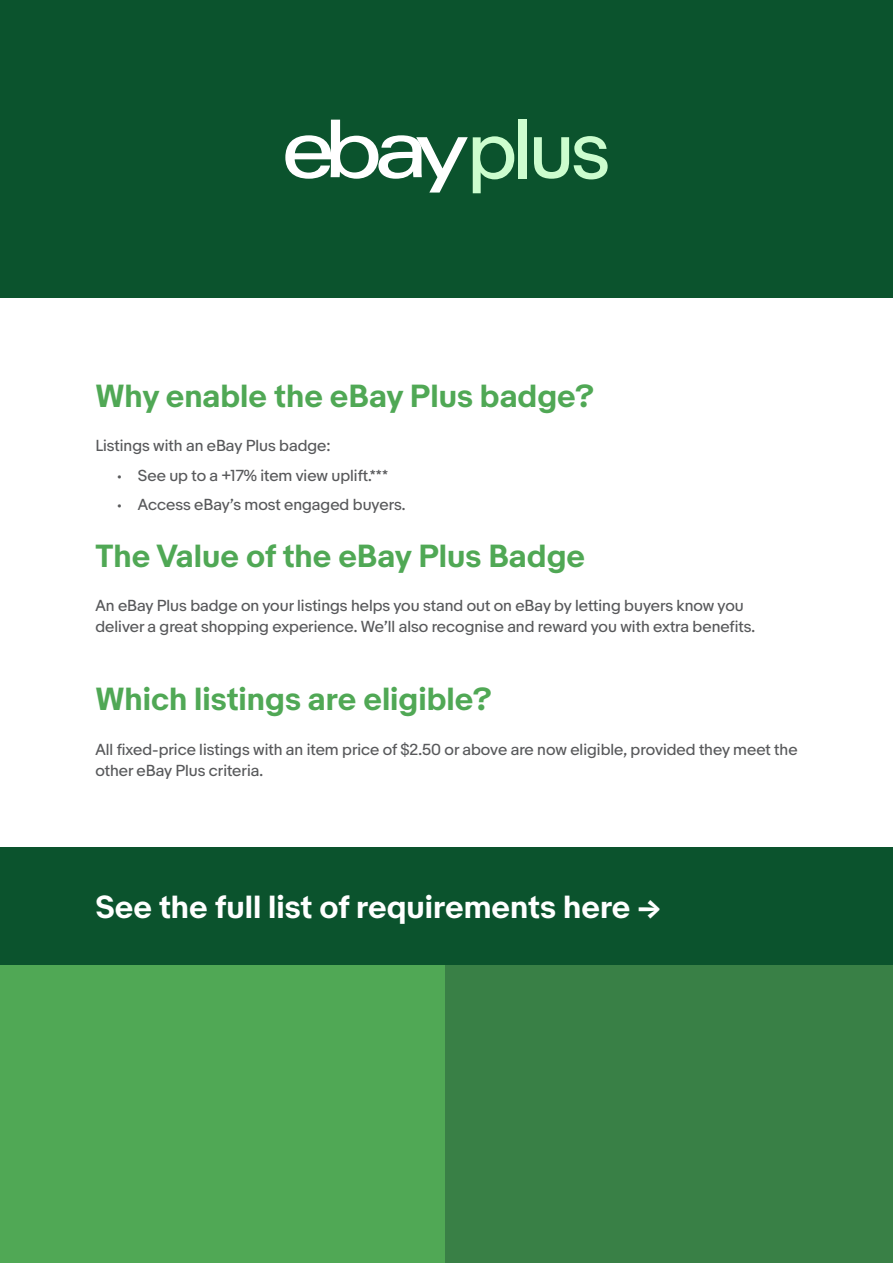
<style>
.page{position:relative;width:893px;height:1263px;background:#fff}
.page>*{position:absolute;margin:0;border:0;box-sizing:border-box;transform-origin:0 0}
.t1{font:700 30px "Market Sans";color:#50a855}
.t2{font:700 30px "Market Sans";color:#fff}
.t3{font:15px/21px "Market Sans";color:#58595b}
.s1{font-family:"Degular"}
</style>
<div class="page">
<div style="left:0;top:847px;width:893px;height:118px;background:#0b532d"></div>
<div style="left:0;top:0;width:893px;height:298px;background:#0b532d"></div>
<div style="left:518px;top:120px;width:8px;height:59px;background:#ccfdce"></div>
<svg style="left:534px;top:136px;width:74px;height:43px"></svg>
<svg style="left:285px;top:120px;width:229px;height:73px"></svg>
<div style="left:0;top:965px;width:446px;height:298px;background:#50a855"></div>
<div style="left:446px;top:965px;width:447px;height:298px;background:#398046"></div>
<h1 class="t1" style="left:95px;top:378px;width:500px">Why enable the eBay Plus badge?</h1>
<p class="t3" style="left:95px;top:436px;width:237px">Listings with an eBay Plus badge:</p>
<p class="t3" style="left:117px;top:465px;width:273px">• See up to a +17% item view uplift.***</p>
<p class="t3" style="left:117px;top:495px;width:290px">• Access eBay’s most engaged buyers.</p>
<h1 class="t1" style="left:95px;top:538px;width:491px">The Value of the eBay Plus Badge</h1>
<p class="t3" style="left:95px;top:596px;width:661px">An eBay Plus badge on your listings helps you stand out on eBay by letting buyers know you deliver a great shopping experience. We’ll also recognise and reward you with extra benefits.</p>
<h1 class="t1" style="left:95px;top:681px;width:398px">Which listings are eligible?</h1>
<p class="t3" style="left:95px;top:739px;width:704px">All fixed-price listings with an item price of $2.50 or above are now eligible, provided they meet the other eBay Plus criteria.</p>
<h1 class="t2" style="left:95px;top:889px;width:567px">See the full list of requirements here <span class="s1">→</span></h1>
</div>
